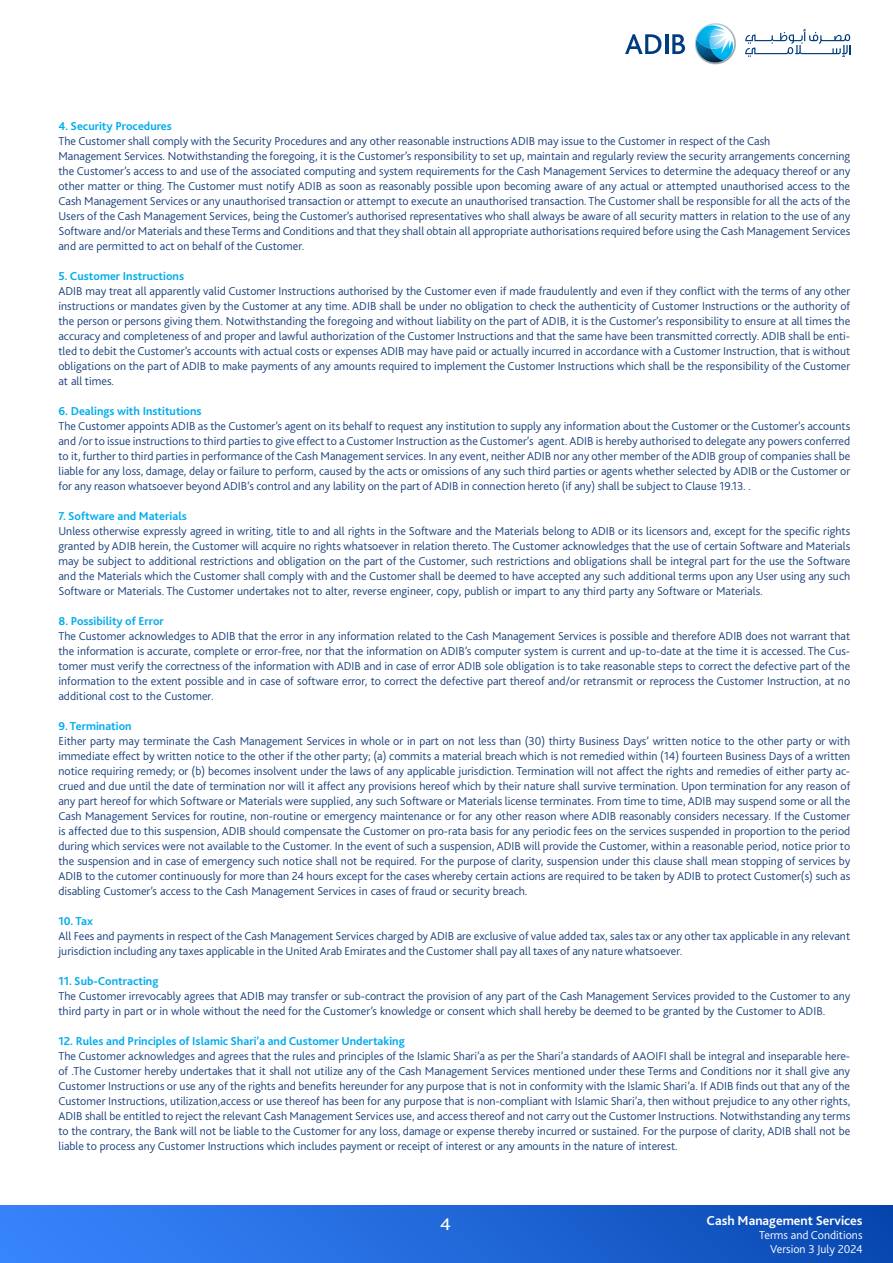
<style>
.page{position:relative;width:893px;height:1263px;background:#fff}
.page>*{position:absolute;margin:0;border:0;box-sizing:border-box;transform-origin:0 0}
.t1{font:17.7px "Bliss 2";color:#fff;scale:1.13 1}
.t2{font:700 13.5px "Bliss 2";color:#fff}
.t3{font:300 12px/15px "Bliss 2";color:#19407a;text-align:justify}
.t4{font:700 12px "Bliss 2";color:#00aced}
.t5{font:300 12px/14.4px "Bliss 2";color:#fff;text-align:right}
</style>
<div class="page">
<div style="left:0;top:1205px;width:893px;height:58px;background:linear-gradient(to right,#3987ff,#0948b1)"></div>
<svg style="left:625px;top:34px;width:36px;height:20px"></svg>
<hr style="left:665px;top:34px;width:3px;height:20px;background:#013d7d">
<svg style="left:672px;top:34px;width:13px;height:20px"></svg>
<svg style="left:745px;top:29px;width:105px;height:28px"></svg>
<svg style="left:695px;top:23px;width:41px;height:42px"></svg>
<p class="t4" style="left:58px;top:118px;width:115px">4. Security Procedures</p>
<p class="t3" style="left:58px;top:133px;width:713px">The Customer shall comply with the Security Procedures and any other reasonable instructions ADIB may issue to the Customer in respect of the Cash</p>
<p class="t3" style="left:58px;top:148px;width:793px">Management Services. Notwithstanding the foregoing, it is the Customer’s responsibility to set up, maintain and regularly review the security arrangements concerning the Customer’s access to and use of the associated computing and system requirements for the Cash Management Services to determine the adequacy thereof or any other matter or thing. The Customer must notify ADIB as soon as reasonably possible upon becoming aware of any actual or attempted unauthorised access to the Cash Management Services or any unauthorised transaction or attempt to execute an unauthorised transaction. The Customer shall be responsible for all the acts of the Users of the Cash Management Services, being the Customer’s authorised representatives who shall always be aware of all security matters in relation to the use of any Software and/or Materials and these Terms and Conditions and that they shall obtain all appropriate authorisations required before using the Cash Management Services and are permitted to act on behalf of the Customer.</p>
<p class="t4" style="left:58px;top:268px;width:127px">5. Customer Instructions</p>
<p class="t3" style="left:58px;top:283px;width:793px">ADIB may treat all apparently valid Customer Instructions authorised by the Customer even if made fraudulently and even if they conflict with the terms of any other instructions or mandates given by the Customer at any time. ADIB shall be under no obligation to check the authenticity of Customer Instructions or the authority of the person or persons giving them. Notwithstanding the foregoing and without liability on the part of ADIB, it is the Customer’s responsibility to ensure at all times the accuracy and completeness of and proper and lawful authorization of the Customer Instructions and that the same have been transmitted correctly. ADIB shall be enti&shy;tled to debit the Customer’s accounts with actual costs or expenses ADIB may have paid or actually incurred in accordance with a Customer Instruction, that is without obligations on the part of ADIB to make payments of any amounts required to implement the Customer Instructions which shall be the responsibility of the Customer at all times.</p>
<p class="t4" style="left:58px;top:403px;width:145px">6. Dealings with Institutions</p>
<p class="t3" style="left:58px;top:418px;width:793px">The Customer appoints ADIB as the Customer’s agent on its behalf to request any institution to supply any information about the Customer or the Customer’s accounts and /or to issue instructions to third parties to give effect to a Customer Instruction as the Customer’s agent. ADIB is hereby authorised to delegate any powers conferred to it, further to third parties in performance of the Cash Management services. In any event, neither ADIB nor any other member of the ADIB group of companies shall be liable for any loss, damage, delay or failure to perform, caused by the acts or omissions of any such third parties or agents whether selected by ADIB or the Customer or for any reason whatsoever beyond ADIB’s control and any lability on the part of ADIB in connection hereto (if any) shall be subject to Clause 19.13. .</p>
<p class="t4" style="left:58px;top:508px;width:130px">7. Software and Materials</p>
<p class="t3" style="left:58px;top:523px;width:793px">Unless otherwise expressly agreed in writing, title to and all rights in the Software and the Materials belong to ADIB or its licensors and, except for the specific rights granted by ADIB herein, the Customer will acquire no rights whatsoever in relation thereto. The Customer acknowledges that the use of certain Software and Materials may be subject to additional restrictions and obligation on the part of the Customer, such restrictions and obligations shall be integral part for the use the Software and the Materials which the Customer shall comply with and the Customer shall be deemed to have accepted any such additional terms upon any User using any such Software or Materials. The Customer undertakes not to alter, reverse engineer, copy, publish or impart to any third party any Software or Materials.</p>
<p class="t4" style="left:58px;top:613px;width:107px">8. Possibility of Error</p>
<p class="t3" style="left:58px;top:628px;width:793px">The Customer acknowledges to ADIB that the error in any information related to the Cash Management Services is possible and therefore ADIB does not warrant that the information is accurate, complete or error-free, nor that the information on ADIB’s computer system is current and up-to-date at the time it is accessed. The Cus&shy;tomer must verify the correctness of the information with ADIB and in case of error ADIB sole obligation is to take reasonable steps to correct the defective part of the information to the extent possible and in case of software error, to correct the defective part thereof and/or retransmit or reprocess the Customer Instruction, at no additional cost to the Customer.</p>
<p class="t4" style="left:58px;top:718px;width:75px">9. Termination</p>
<p class="t3" style="left:58px;top:733px;width:793px">Either party may terminate the Cash Management Services in whole or in part on not less than (30) thirty Business Days’ written notice to the other party or with immediate effect by written notice to the other if the other party; (a) commits a material breach which is not remedied within (14) fourteen Business Days of a written notice requiring remedy; or (b) becomes insolvent under the laws of any applicable jurisdiction. Termination will not affect the rights and remedies of either party ac&shy;crued and due until the date of termination nor will it affect any provisions hereof which by their nature shall survive termination. Upon termination for any reason of any part hereof for which Software or Materials were supplied, any such Software or Materials license terminates. From time to time, ADIB may suspend some or all the Cash Management Services for routine, non-routine or emergency maintenance or for any other reason where ADIB reasonably considers necessary. If the Customer is affected due to this suspension, ADIB should compensate the Customer on pro-rata basis for any periodic fees on the services suspended in proportion to the period during which services were not available to the Customer. In the event of such a suspension, ADIB will provide the Customer, within a reasonable period, notice prior to the suspension and in case of emergency such notice shall not be required. For the purpose of clarity, suspension under this clause shall mean stopping of services by ADIB to the cutomer continuously for more than 24 hours except for the cases whereby certain actions are required to be taken by ADIB to protect Customer(s) such as disabling Customer’s access to the Cash Management Services in cases of fraud or security breach.</p>
<p class="t4" style="left:58px;top:913px;width:36px">10. Tax</p>
<p class="t3" style="left:58px;top:928px;width:793px">All Fees and payments in respect of the Cash Management Services charged by ADIB are exclusive of value added tax, sales tax or any other tax applicable in any relevant jurisdiction including any taxes applicable in the United Arab Emirates and the Customer shall pay all taxes of any nature whatsoever.</p>
<p class="t4" style="left:58px;top:973px;width:102px">11. Sub-Contracting</p>
<p class="t3" style="left:58px;top:988px;width:793px">The Customer irrevocably agrees that ADIB may transfer or sub-contract the provision of any part of the Cash Management Services provided to the Customer to any third party in part or in whole without the need for the Customer’s knowledge or consent which shall hereby be deemed to be granted by the Customer to ADIB.</p>
<p class="t4" style="left:58px;top:1033px;width:348px">12. Rules and Principles of Islamic Shari’a and Customer Undertaking</p>
<p class="t3" style="left:58px;top:1048px;width:793px">The Customer acknowledges and agrees that the rules and principles of the Islamic Shari’a as per the Shari’a standards of AAOIFI shall be integral and inseparable here&shy;of .The Customer hereby undertakes that it shall not utilize any of the Cash Management Services mentioned under these Terms and Conditions nor it shall give any Customer Instructions or use any of the rights and benefits hereunder for any purpose that is not in conformity with the Islamic Shari’a. If ADIB finds out that any of the Customer Instructions, utilization,access or use thereof has been for any purpose that is non-compliant with Islamic Shari’a, then without prejudice to any other rights, ADIB shall be entitled to reject the relevant Cash Management Services use, and access thereof and not carry out the Customer Instructions. Notwithstanding any terms to the contrary, the Bank will not be liable to the Customer for any loss, damage or expense thereby incurred or sustained. For the purpose of clarity, ADIB shall not be liable to process any Customer Instructions which includes payment or receipt of interest or any amounts in the nature of interest.</p>
<h1 class="t1" style="left:440px;top:1213px;width:11px">4</h1>
<p class="t2" style="left:707px;top:1212px;width:157px">Cash Management Services</p>
<p class="t5" style="left:759px;top:1227px;width:105px">Terms and Conditions<br>Version 3 July 2024</p>
</div>
